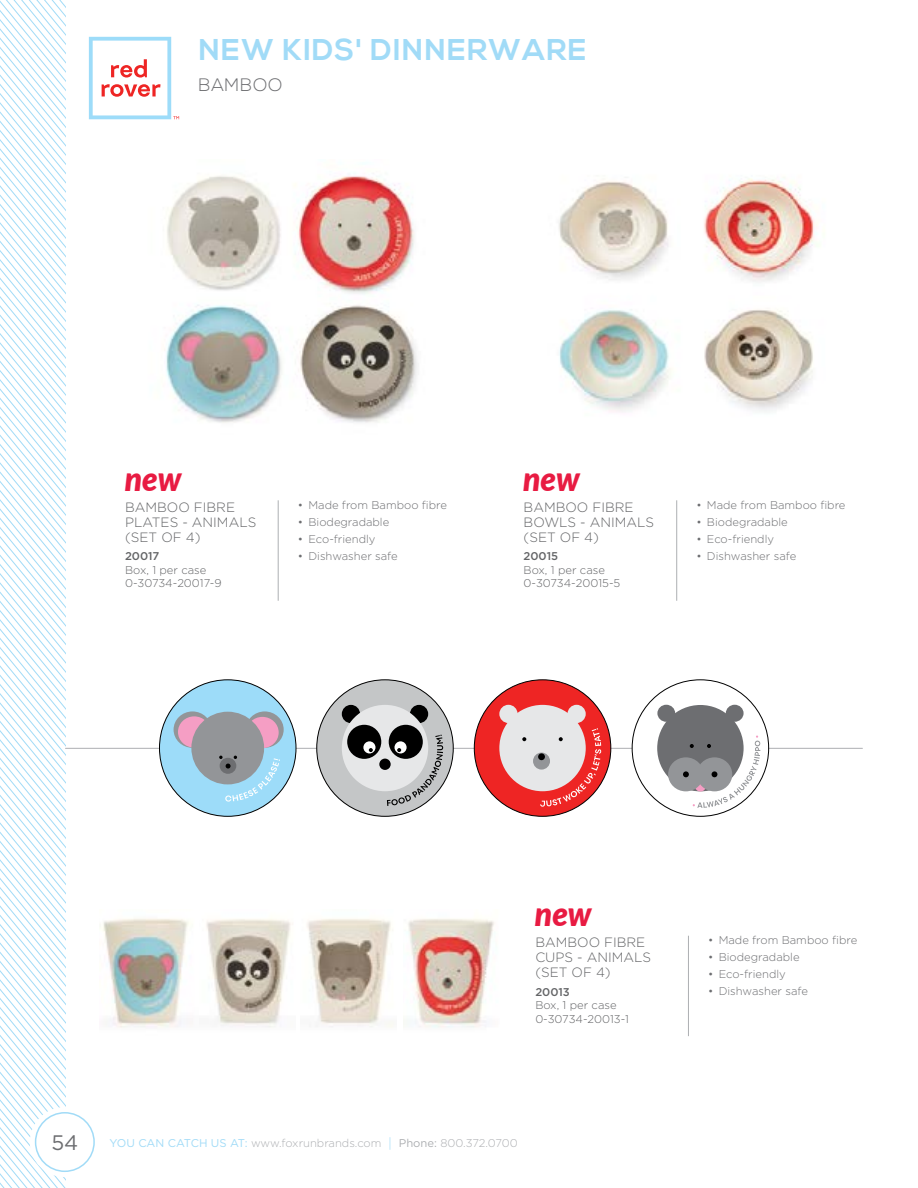
<style>
.page{position:relative;width:918px;height:1188px;background:#fff}
.page>*{position:absolute;margin:0;border:0;box-sizing:border-box;transform-origin:0 0}
.t1{font:italic 900 33.15px "Lato";color:#e81b42;scale:.95 1}
.t2{font:700 30px "Nexa";letter-spacing:.04em;color:#a1dbf7}
.t3{font:21px "Gotham";color:#6d6e71}
.t4{font:300 18px "Nexa";letter-spacing:.04em;color:#6d6e71}
.t5{font:300 13.5px/15px "Gotham";color:#636466}
.t6{font:300 11.25px "Gotham";color:#6d6e71}
.t7{font:300 11.25px/13.5px "Gotham";color:#636466}
.t8{font:300 11.25px "Gotham";color:#adafb2}
.t9{font:500 11.25px "Gotham";color:#636466}
.s1{font-weight:400;color:#a1dbf7}
.s2{font-size:13.5px;color:#a1dbf7}
.s3{font-weight:400}
</style>
<div class="page">
<svg style="left:0;top:0;width:65px;height:1188px"></svg>
<div style="left:30px;top:1107px;width:70px;height:70px;background:#fff;border-radius:50%"></div>
<div style="left:35px;top:1112px;width:60px;height:60px;border:2px solid #a1dbf7;border-radius:50%"></div>
<img style="left:166px;top:176px;width:252px;height:247px">
<img style="left:559px;top:178px;width:261px;height:234px">
<hr style="left:278px;top:500px;width:1px;height:101px;background:#adafb2">
<hr style="left:676px;top:500px;width:1px;height:101px;background:#adafb2">
<hr style="left:66px;top:748px;width:796px;height:1px;background:#adafb2">
<hr style="left:688px;top:936px;width:1px;height:100px;background:#adafb2">
<img style="left:102px;top:918px;width:87px;height:110px">
<img style="left:206px;top:918px;width:85px;height:109px">
<img style="left:307px;top:919px;width:87px;height:108px">
<img style="left:408px;top:918px;width:87px;height:110px">
<div style="left:632px;top:680px;width:137px;height:136px;background:#fff;border-radius:50%"></div>
<div style="left:657px;top:705px;width:87px;height:86px;background:#6d6e71;border-radius:50%"></div>
<div style="left:726px;top:705px;width:18px;height:17px;background:#6d6e71;border-radius:50%"></div>
<div style="left:657px;top:705px;width:18px;height:17px;background:#6d6e71;border-radius:50%"></div>
<div style="left:668px;top:757px;width:36px;height:34px;background:#939598;border-radius:50%"></div>
<svg style="left:683px;top:735px;width:77px;height:73px"></svg>
<div style="left:474px;top:680px;width:137px;height:136px;background:#ee2524;border-radius:50%"></div>
<div style="left:567px;top:705px;width:19px;height:18px;background:#e6e7e8;border-radius:50%"></div>
<div style="left:499px;top:705px;width:19px;height:18px;background:#e6e7e8;border-radius:50%"></div>
<div style="left:499px;top:705px;width:87px;height:86px;background:#e6e7e8;border-radius:50%"></div>
<svg style="left:522px;top:737px;width:4px;height:4px"></svg>
<svg style="left:533px;top:753px;width:17px;height:17px"></svg>
<svg style="left:540px;top:728px;width:61px;height:79px"></svg>
<div style="left:317px;top:680px;width:136px;height:136px;background:#c4c6c7;border-radius:50%"></div>
<div style="left:410px;top:705px;width:18px;height:18px;background:#000;border-radius:50%"></div>
<div style="left:342px;top:705px;width:18px;height:18px;background:#000;border-radius:50%"></div>
<div style="left:342px;top:705px;width:86px;height:86px;background:#e6e7e8;border-radius:50%"></div>
<div style="left:347px;top:725px;width:34px;height:34px;background:#000;border-radius:50%"></div>
<svg style="left:363px;top:741px;width:13px;height:12px"></svg>
<svg style="left:369px;top:748px;width:4px;height:4px"></svg>
<div style="left:379px;top:759px;width:12px;height:11px;background:#000;border-radius:50%"></div>
<div style="left:389px;top:725px;width:34px;height:34px;background:#000;border-radius:50%"></div>
<svg style="left:387px;top:735px;width:56px;height:71px"></svg>
<div style="left:159px;top:680px;width:137px;height:136px;background:#9ddcf9;border-radius:50%"></div>
<div style="left:174px;top:711px;width:37px;height:37px;background:#939598;border-radius:50%"></div>
<div style="left:178px;top:716px;width:32px;height:32px;background:#f59ec4;border-radius:50%"></div>
<div style="left:246px;top:711px;width:38px;height:37px;background:#939598;border-radius:50%"></div>
<div style="left:246px;top:717px;width:33px;height:31px;background:#f59ec4;border-radius:50%"></div>
<div style="left:191px;top:712px;width:73px;height:72px;background:#939598;border-radius:50%"></div>
<svg style="left:219px;top:756px;width:61px;height:46px"></svg>
<svg style="left:89px;top:37px;width:90px;height:82px"></svg>
<h2 class="t2" style="left:199px;top:32px;width:389px">NEW KIDS' DINNERWARE</h2>
<h3 class="t4" style="left:199px;top:74px;width:86px">BAMBOO</h3>
<h1 class="t1" style="left:125px;top:454px;width:61px">new</h1>
<h1 class="t1" style="left:523px;top:454px;width:61px">new</h1>
<p class="t5" style="left:125px;top:499px;width:133px">BAMBOO FIBRE<br>PLATES - ANIMALS (SET OF 4)</p>
<p class="t6" style="left:298px;top:499px;width:151px">• Made from Bamboo fibre</p>
<p class="t6" style="left:298px;top:516px;width:93px">• Biodegradable</p>
<p class="t6" style="left:298px;top:533px;width:79px">• Eco-friendly</p>
<p class="t6" style="left:298px;top:550px;width:101px">• Dishwasher safe</p>
<p class="t9" style="left:125px;top:550px;width:36px">20017</p>
<p class="t7" style="left:125px;top:563px;width:98px">Box, 1 per case<br>0-30734-20017-9</p>
<p class="t5" style="left:524px;top:499px;width:132px">BAMBOO FIBRE<br>BOWLS - ANIMALS (SET OF 4)</p>
<p class="t6" style="left:696px;top:499px;width:151px">• Made from Bamboo fibre</p>
<p class="t6" style="left:696px;top:516px;width:93px">• Biodegradable</p>
<p class="t6" style="left:696px;top:533px;width:79px">• Eco-friendly</p>
<p class="t6" style="left:696px;top:550px;width:101px">• Dishwasher safe</p>
<p class="t9" style="left:524px;top:550px;width:36px">20015</p>
<p class="t7" style="left:524px;top:563px;width:98px">Box, 1 per case<br>0-30734-20015-5</p>
<h1 class="t1" style="left:535px;top:889px;width:61px">new</h1>
<p class="t5" style="left:535px;top:935px;width:117px">BAMBOO FIBRE<br>CUPS - ANIMALS (SET OF 4)</p>
<p class="t6" style="left:708px;top:934px;width:151px">• Made from Bamboo fibre</p>
<p class="t6" style="left:708px;top:951px;width:93px">• Biodegradable</p>
<p class="t6" style="left:708px;top:968px;width:79px">• Eco-friendly</p>
<p class="t6" style="left:708px;top:985px;width:101px">• Dishwasher safe</p>
<p class="t9" style="left:535px;top:985px;width:36px">20013</p>
<p class="t7" style="left:535px;top:998px;width:95px">Box, 1 per case<br>0-30734-20013-1</p>
<h3 class="t3" style="left:51px;top:1131px;width:28px">54</h3>
<p class="t8" style="left:110px;top:1137px;width:410px"><span class="s1">YOU CAN CATCH US AT:</span> www.foxrunbrands.com <span class="s2">|</span> <span class="s3">Phone:</span> 800.372.0700</p>
</div>
